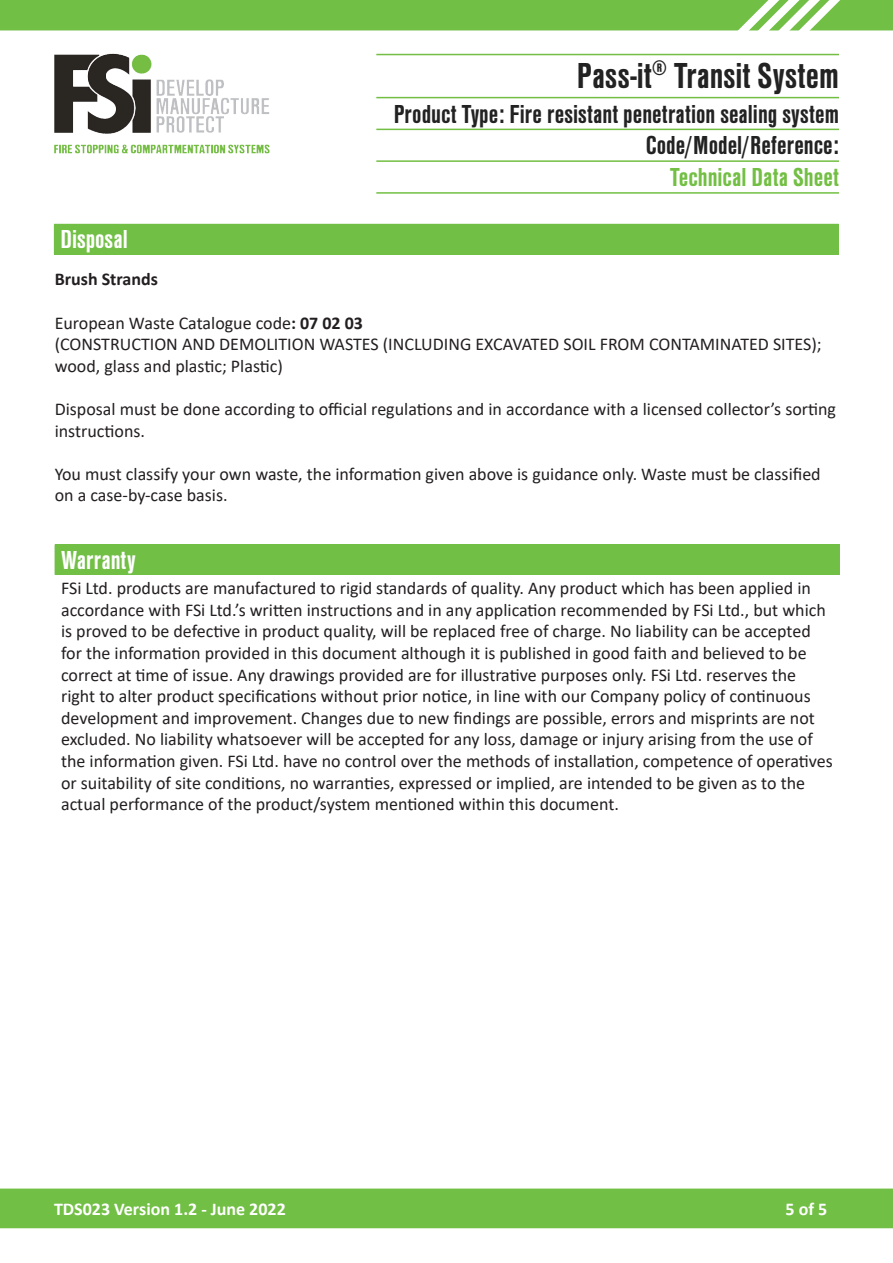
<style>
.page{position:relative;width:893px;height:1263px;background:#fff}
.page>*{position:absolute;margin:0;border:0;box-sizing:border-box;transform-origin:0 0}
.t1{font:700 37.5px "Nimbus San Con";letter-spacing:.005em;color:#232222}
.t2{font:700 27px "Nimbus San Con";color:#232222}
.t3{font:700 27px "Nimbus San Con";color:#72bf43}
.t4{font:700 27px "Nimbus San Con";color:#fff}
.t5{font:18px/21.6px "Calibri";color:#231f20}
.t6{font:700 18px "Calibri";color:#fff}
.t7{font:700 18px "Calibri";color:#231f20}
.s1{font-weight:700}
</style>
<div class="page">
<div style="left:0;top:1188px;width:893px;height:40px;background:#71bf44"></div>
<hr style="left:376px;top:129px;width:463px;height:1px;background:#72bf43">
<hr style="left:376px;top:97px;width:463px;height:1px;background:#72bf43">
<hr style="left:376px;top:54px;width:463px;height:1px;background:#72bf43">
<img style="left:54px;top:53px;width:216px;height:101px">
<hr style="left:376px;top:160px;width:463px;height:2px;background:#72bf43">
<hr style="left:376px;top:192px;width:463px;height:2px;background:#72bf43">
<svg style="left:0;top:0;width:893px;height:31px;background:#7ac350"></svg>
<div style="left:55px;top:545px;width:784px;height:30px;background:#71bf44"></div>
<hr style="left:55px;top:544px;width:785px;height:1px;background:#71bf44">
<hr style="left:838px;top:545px;width:2px;height:30px;background:#71bf44">
<div style="left:54px;top:224px;width:784px;height:30px;background:#71bf44"></div>
<hr style="left:54px;top:224px;width:785px;height:1px;background:#71bf44">
<svg style="left:838px;top:225px;width:1px;height:29px"></svg>
<h1 class="t1" style="left:577px;top:55px;width:263px">Pass-it<sup>®</sup> Transit System</h1>
<h2 class="t2" style="left:394px;top:99px;width:447px">Product Type: Fire resistant penetration sealing system</h2>
<h2 class="t2" style="left:646px;top:131px;width:195px">Code/Model/Reference:</h2>
<h2 class="t4" style="left:60px;top:225px;width:69px">Disposal</h2>
<h2 class="t3" style="left:670px;top:162px;width:170px">Technical Data Sheet</h2>
<p class="t7" style="left:55px;top:267px;width:105px">Brush Strands</p>
<p class="t5" style="left:55px;top:311px;width:769px">European Waste Catalogue code<span class="s1">: 07 02 03<br></span>(CONSTRUCTION AND DEMOLITION WASTES (INCLUDING EXCAVATED SOIL FROM CONTAMINATED SITES); wood, glass and plastic; Plastic)</p>
<p class="t5" style="left:55px;top:398px;width:783px">Disposal must be done according to official regulations and in accordance with a licensed collector’s sorting instructions.</p>
<p class="t5" style="left:55px;top:462px;width:767px">You must classify your own waste, the information given above is guidance only. Waste must be classified on a case-by-case basis.</p>
<h2 class="t4" style="left:61px;top:545px;width:76px">Warranty</h2>
<p class="t5" style="left:61px;top:577px;width:773px">FSi Ltd. products are manufactured to rigid standards of quality. Any product which has been applied in accordance with FSi Ltd.’s written instructions and in any application recommended by FSi Ltd., but which is proved to be defective in product quality, will be replaced free of charge. No liability can be accepted for the information provided in this document although it is published in good faith and believed to be correct at time of issue. Any drawings provided are for illustrative purposes only. FSi Ltd. reserves the right to alter product specifications without prior notice, in line with our Company policy of continuous development and improvement. Changes due to new findings are possible, errors and misprints are not excluded. No liability whatsoever will be accepted for any loss, damage or injury arising from the use of the information given. FSi Ltd. have no control over the methods of installation, competence of operatives or suitability of site conditions, no warranties, expressed or implied, are intended to be given as to the actual performance of the product/system mentioned within this document.</p>
<p class="t6" style="left:54px;top:1196px;width:233px">TDS023 Version 1.2 - June 2022</p>
<p class="t6" style="left:786px;top:1196px;width:43px">5 of 5</p>
</div>
